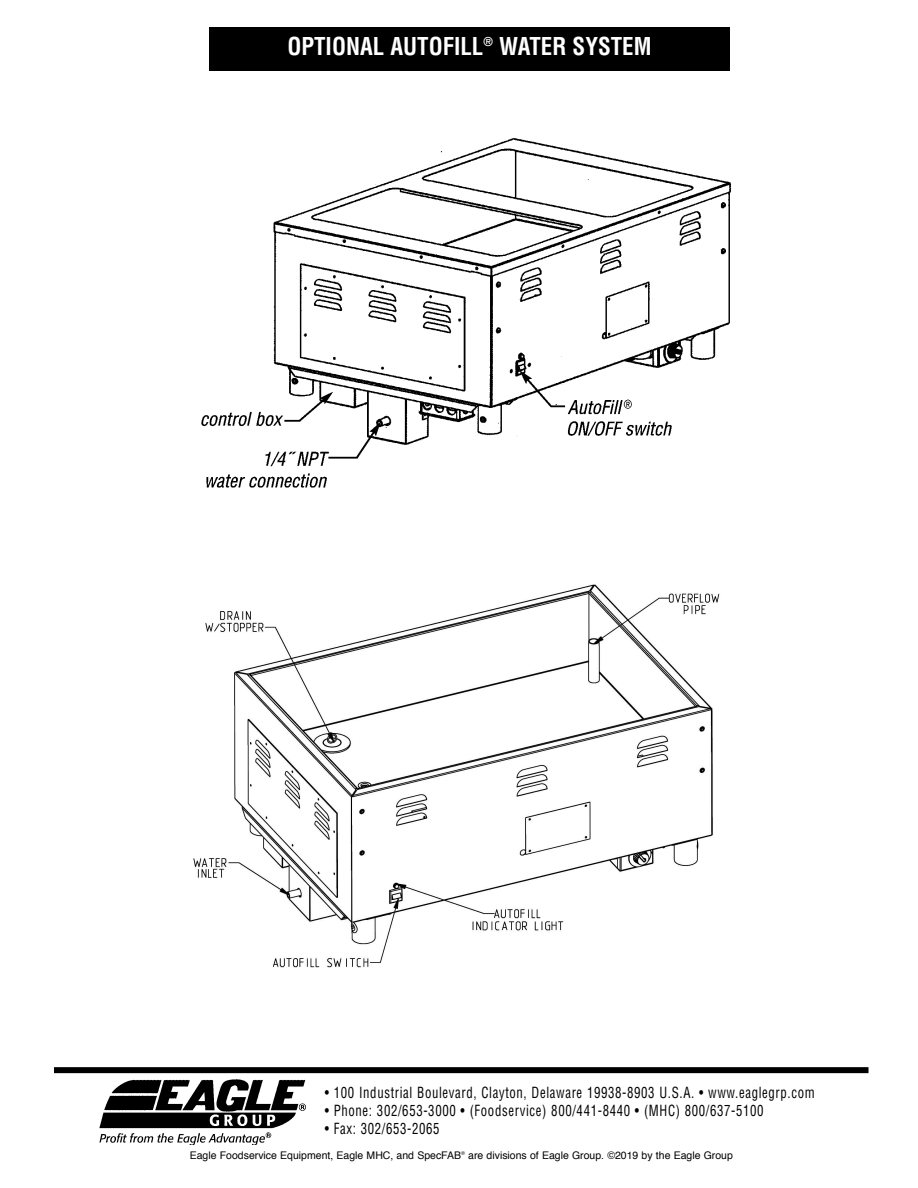
<style>
.page{position:relative;width:918px;height:1188px;background:#fff}
.page>*{position:absolute;margin:0;border:0;box-sizing:border-box;transform-origin:0 0}
.t1{font:700 condensed 24px "Helvetica";color:#fff;scale:.95 1}
.t2{font:condensed 15px "Helvetica";letter-spacing:.05em;color:#000;scale:.85 1}
.t3{font:10.5px "Helvetica";color:#000}
</style>
<div class="page">
<div style="left:54px;top:1067px;width:814px;height:6px;background:#000"></div>
<img style="left:99px;top:1080px;width:206px;height:65px">
<div style="left:209px;top:27px;width:521px;height:43px;background:#000"></div>
<img style="left:201px;top:138px;width:530px;height:350px">
<img style="left:193px;top:584px;width:527px;height:384px">
<h1 class="t1" style="left:287px;top:33px;width:385px">OPTIONAL AUTOFILL<sup>®</sup> WATER SYSTEM</h1>
<p class="t2" style="left:325px;top:1084px;width:578px">• 100 Industrial Boulevard, Clayton, Delaware 19938-8903 U.S.A. • www.eaglegrp.com</p>
<p class="t2" style="left:325px;top:1102px;width:518px">• Phone: 302/653-3000 • (Foodservice) 800/441-8440 • (MHC) 800/637-5100</p>
<p class="t2" style="left:325px;top:1120px;width:137px">• Fax: 302/653-2065</p>
<p class="t3" style="left:190px;top:1151px;width:545px">eagle Foodservice equipment, eagle Mhc, and specFAB<sup>®</sup> are divisions of eagle Group. ©2019 by the eagle Group</p>
</div>
